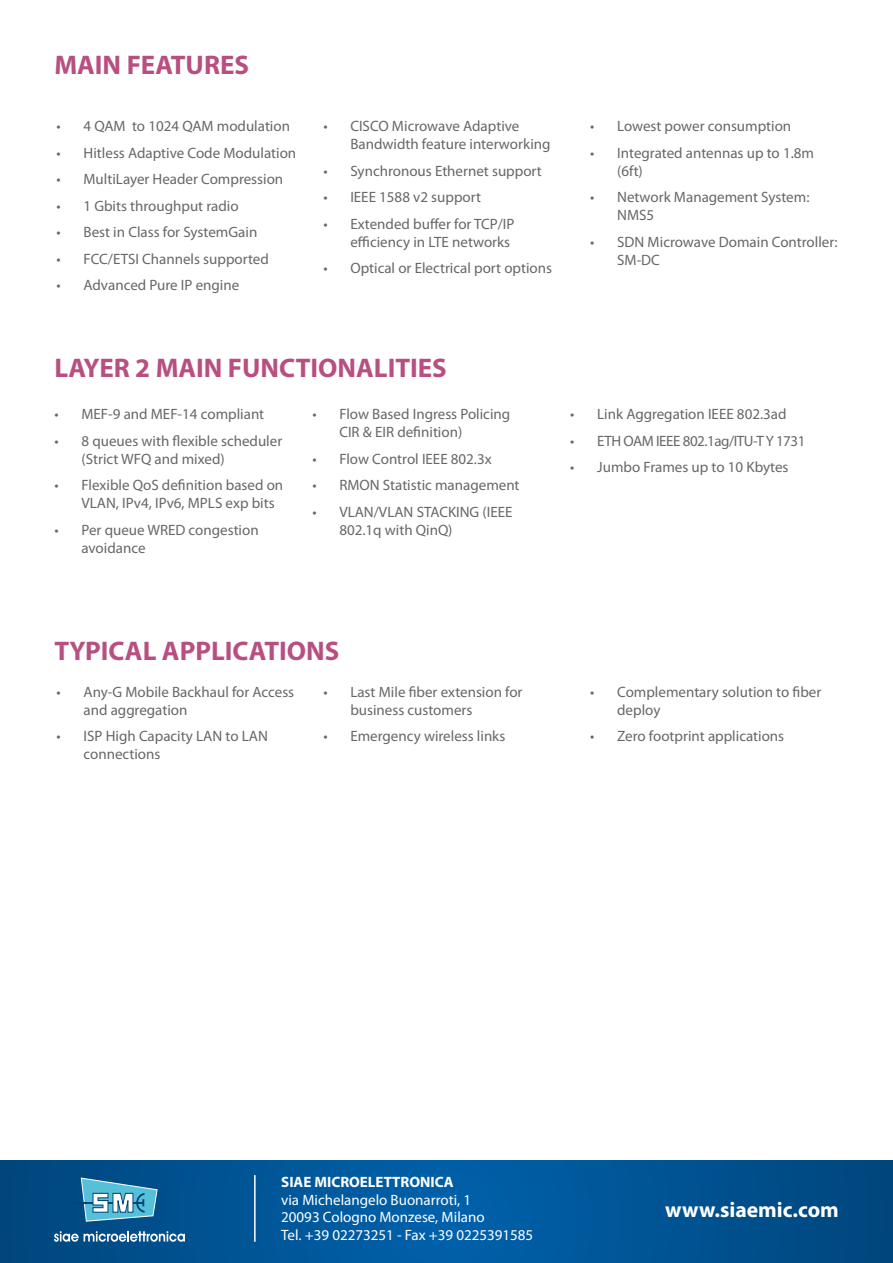
<style>
.page{position:relative;width:893px;height:1263px;background:#fff}
.page>*{position:absolute;margin:0;border:0;box-sizing:border-box;transform-origin:0 0}
.t1{font:700 27px "Myriad Pro";color:#b84f81}
.t2{font:700 21.6px "Myriad Pro";color:#fff}
.t3{font:15px/18px "Myriad Pro";color:#666769}
.t4{font:15px/17.7px "Myriad Pro";color:#fff}
.t5{font:15px "Myriad Pro";letter-spacing:-.03em;color:#666769}
.t6{font:700 15px "Myriad Pro";color:#fff}
</style>
<div class="page">
<svg style="left:0;top:1161px;width:893px;height:102px;background:#005393"></svg>
<hr style="left:254px;top:1175px;width:2px;height:67px;background:#fff">
<hr style="left:73px;top:1202px;width:70px;height:2px;background:#00447a">
<svg style="left:80px;top:1177px;width:78px;height:45px;background:#55a0c0"></svg>
<svg style="left:54px;top:1231px;width:131px;height:11px"></svg>
<h1 class="t1" style="left:54px;top:48px;width:196px">MAIN FEATURES</h1>
<p class="t3" style="left:57px;top:117px;width:235px">• 4 QAM to 1024 QAM modulation</p>
<p class="t3" style="left:57px;top:143px;width:241px">• Hitless Adaptive Code Modulation</p>
<p class="t3" style="left:57px;top:170px;width:228px">• MultiLayer Header Compression</p>
<p class="t3" style="left:57px;top:196px;width:184px">• 1 Gbits throughput radio</p>
<p class="t3" style="left:57px;top:223px;width:202px">• Best in Class for SystemGain</p>
<p class="t3" style="left:57px;top:249px;width:214px">• FCC/ETSI Channels supported</p>
<p class="t3" style="left:57px;top:276px;width:184px">• Advanced Pure IP engine</p>
<p class="t3" style="left:350px;top:117px;width:202px;text-indent:-27px">• CISCO Microwave Adaptive<br>Bandwidth feature interworking</p>
<p class="t3" style="left:323px;top:161px;width:220px">• Synchronous Ethernet support</p>
<p class="t3" style="left:323px;top:188px;width:159px">• IEEE 1588 v2 support</p>
<p class="t3" style="left:323px;top:214px;width:193px;text-align:right">• Extended buffer for TCP/IP efficiency in LTE networks</p>
<p class="t3" style="left:323px;top:259px;width:230px">• Optical or Electrical port options</p>
<p class="t3" style="left:590px;top:117px;width:203px">• Lowest power consumption</p>
<p class="t3" style="left:617px;top:143px;width:198px;text-indent:-27px">• Integrated antennas up to 1.8m (6ft)</p>
<p class="t3" style="left:617px;top:188px;width:194px;text-indent:-27px">• Network Management System:<br>NMS5</p>
<p class="t3" style="left:617px;top:232px;width:222px;text-indent:-27px">• SDN Microwave Domain Controller:<br>SM-DC</p>
<h1 class="t1" style="left:54px;top:351px;width:394px">LAYER 2 MAIN FUNCTIONALITIES</h1>
<p class="t3" style="left:54px;top:405px;width:211px">• MEF-9 and MEF-14 compliant</p>
<p class="t3" style="left:81px;top:432px;width:202px;text-indent:-27px">• 8 queues with flexible scheduler (Strict WFQ and mixed)</p>
<p class="t3" style="left:81px;top:476px;width:203px;text-indent:-27px">• Flexible QoS definition based on<br>VLAN, IPv4, IPv6, MPLS exp bits</p>
<p class="t3" style="left:81px;top:521px;width:179px;text-indent:-27px">• Per queue WRED congestion avoidance</p>
<p class="t3" style="left:339px;top:405px;width:172px;text-indent:-27px">• Flow Based Ingress Policing<br>CIR &amp; EIR definition)</p>
<p class="t3" style="left:312px;top:450px;width:181px">• Flow Control IEEE 802.3x</p>
<p class="t3" style="left:312px;top:476px;width:209px">• RMON Statistic management</p>
<p class="t3" style="left:339px;top:503px;width:175px;text-indent:-27px">• VLAN/VLAN STACKING (IEEE<br>802.1q with QinQ)</p>
<p class="t3" style="left:570px;top:405px;width:218px">• Link Aggregation IEEE 802.3ad</p>
<p class="t5" style="left:570px;top:432px;width:237px">• ETH OAM IEEE 802.1ag/ITU-T Y 1731</p>
<p class="t3" style="left:570px;top:458px;width:220px">• Jumbo Frames up to 10 Kbytes</p>
<h1 class="t1" style="left:54px;top:633px;width:286px">TYPICAL APPLICATIONS</h1>
<p class="t3" style="left:84px;top:682px;width:212px;text-indent:-27px">• Any-G Mobile Backhaul for Access and aggregation</p>
<p class="t3" style="left:84px;top:727px;width:186px;text-indent:-27px">• ISP High Capacity LAN to LAN connections</p>
<p class="t3" style="left:350px;top:682px;width:174px;text-indent:-27px">• Last Mile fiber extension for business customers</p>
<p class="t3" style="left:323px;top:727px;width:183px">• Emergency wireless links</p>
<p class="t3" style="left:617px;top:682px;width:206px;text-indent:-27px">• Complementary solution to fiber deploy</p>
<p class="t3" style="left:590px;top:727px;width:196px">• Zero footprint applications</p>
<p class="t6" style="left:281px;top:1172px;width:174px">SIAE MICROELETTRONICA</p>
<p class="t4" style="left:281px;top:1190px;width:254px">via Michelangelo Buonarroti, 1<br>20093 Cologno Monzese, Milano<br>Tel. +39 02273251 - Fax +39 0225391585</p>
<h2 class="t2" style="left:665px;top:1195px;width:175px">www.siaemic.com</h2>
</div>
